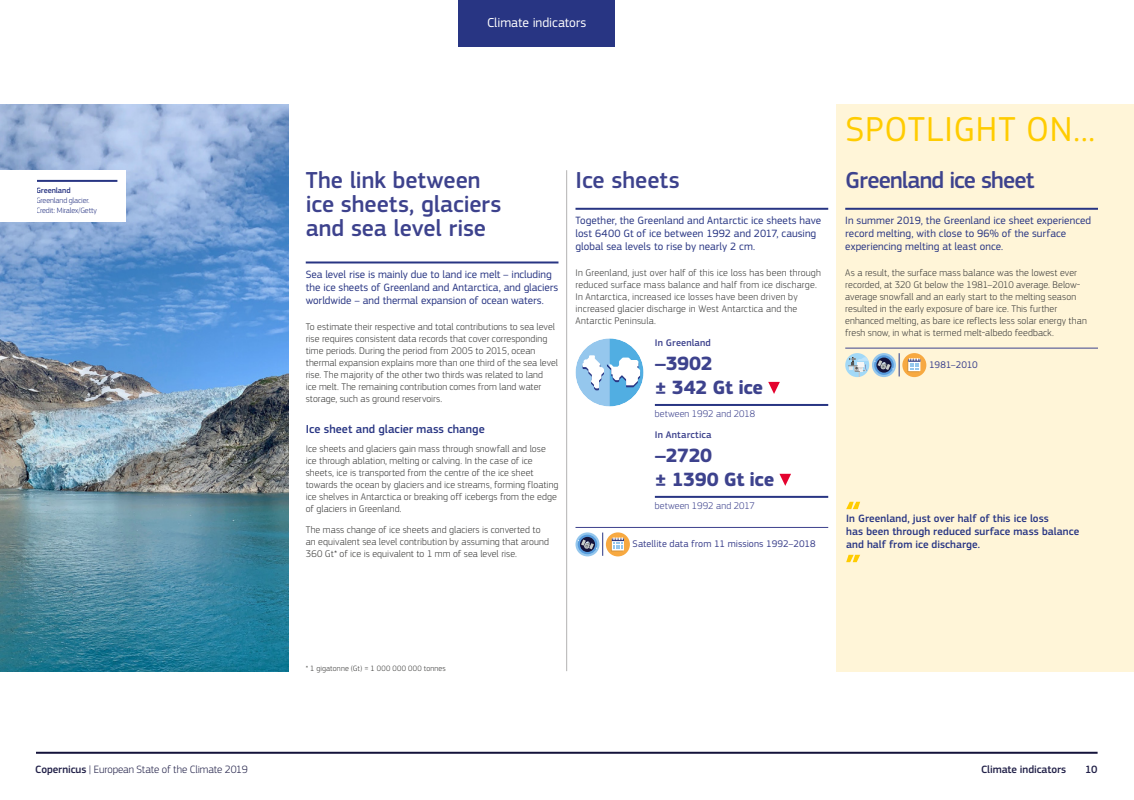
<style>
.page{position:relative;width:1134px;height:800px;background:#fff}
.page>*{position:absolute;margin:0;border:0;box-sizing:border-box;transform-origin:0 0}
.t1{font:36px "EC Square Sans Pro";letter-spacing:.015em;color:#fc0}
.t2{font:500 24px/24px "EC Square Sans Pro";letter-spacing:-.005em;color:#3d428d}
.t3{font:500 24px "EC Square Sans Pro";letter-spacing:-.035em;color:#3d428d}
.t4{font:700 20px/24px "EC Square Sans Pro";letter-spacing:-.02em;color:#3d428d}
.t5{font:13.5px "EC Square Sans Pro";letter-spacing:-.005em;color:#fff}
.t6{font:500 12px "EC Square Sans Pro";color:#283583}
.t7{font:11px/13px "EC Square Sans Pro";letter-spacing:.005em;color:#283583}
.t8{font:500 11px/13px "EC Square Sans Pro";letter-spacing:.005em;color:#283583}
.t9{font:300 11px "EC Square Sans Pro";letter-spacing:-.01em;color:#212048}
.t10{font:500 11px "EC Square Sans Pro";letter-spacing:-.005em;color:#212048}
.t11{font:300 10px/12px "EC Square Sans Pro";letter-spacing:.01em;color:#3c3c3b}
.t12{font:10px "EC Square Sans Pro";letter-spacing:.005em;color:#3d428d}
.t13{font:300 10px "EC Square Sans Pro";letter-spacing:.01em;color:#3d428d}
.t14{font:500 10px "EC Square Sans Pro";letter-spacing:.015em;color:#3d428d}
.t15{font:10px "EC Square Sans Pro";letter-spacing:-.015em;color:#3d428d}
.t16{font:300 8px/10px "EC Square Sans Pro";letter-spacing:-.015em;color:#283583}
.t17{font:300 8px "EC Square Sans Pro";letter-spacing:.02em;color:#3c3c3b}
.t18{font:500 8px "EC Square Sans Pro";letter-spacing:-.01em;color:#283583}
.s1{font-weight:500}
</style>
<div class="page">
<hr style="left:36px;top:751px;width:1061px;height:2px;background:#14133b">
<div style="left:459px;top:0;width:156px;height:47px;background:#283583"></div>
<div style="left:837px;top:104px;width:297px;height:567px;background:#fff5d8"></div>
<img style="left:0;top:104px;width:289px;height:567px">
<hr style="left:575px;top:208px;width:253px;height:2px;background:#283583">
<hr style="left:575px;top:527px;width:253px;height:1px;background:#3d428d">
<svg style="left:575px;top:532px;width:24px;height:24px"></svg>
<svg style="left:578px;top:532px;width:25px;height:23px"></svg>
<div style="left:606px;top:532px;width:24px;height:24px;background:#f7a941;border-radius:50%"></div>
<svg style="left:611px;top:539px;width:12px;height:12px"></svg>
<div style="left:612px;top:538px;width:12px;height:12px;background:#fff"></div>
<svg style="left:612px;top:537px;width:12px;height:12px"></svg>
<hr style="left:845px;top:208px;width:253px;height:2px;background:#283583">
<hr style="left:845px;top:348px;width:253px;height:1px;background:#3d428d">
<div style="left:845px;top:353px;width:24px;height:24px;background:#a2d9f7;border-radius:50%"></div>
<svg style="left:848px;top:357px;width:20px;height:20px"></svg>
<div style="left:872px;top:353px;width:24px;height:24px;background:#95c7ed;border-radius:50%"></div>
<svg style="left:874px;top:355px;width:20px;height:20px"></svg>
<svg style="left:876px;top:357px;width:15px;height:15px"></svg>
<svg style="left:874px;top:360px;width:19px;height:10px"></svg>
<svg style="left:899px;top:353px;width:1px;height:23px"></svg>
<div style="left:902px;top:353px;width:24px;height:24px;background:#f7a941;border-radius:50%"></div>
<svg style="left:907px;top:360px;width:12px;height:12px"></svg>
<svg style="left:908px;top:359px;width:12px;height:12px"></svg>
<svg style="left:908px;top:358px;width:12px;height:11px"></svg>
<hr style="left:306px;top:261px;width:252px;height:2px;background:#283583">
<div style="left:36px;top:170px;width:90px;height:52px;background:#fff"></div>
<hr style="left:36px;top:180px;width:81px;height:2px;background:#283583">
<div style="left:0;top:170px;width:36px;height:52px;background:#fff"></div>
<hr style="left:655px;top:404px;width:173px;height:2px;background:#283583">
<hr style="left:655px;top:495px;width:173px;height:2px;background:#283583">
<svg style="left:768px;top:382px;width:12px;height:12px"></svg>
<svg style="left:779px;top:473px;width:12px;height:12px"></svg>
<svg style="left:575px;top:338px;width:68px;height:68px"></svg>
<svg style="left:846px;top:501px;width:14px;height:8px"></svg>
<svg style="left:846px;top:554px;width:14px;height:8px"></svg>
<hr style="left:566px;top:170px;width:1px;height:501px;background:#b3b2b2">
<p class="t18" style="left:36px;top:186px;width:36px">Greenland</p>
<p class="t16" style="left:36px;top:195px;width:63px">Greenland glacier.<br>Credit: Miralex/Getty</p>
<h3 class="t5" style="left:487px;top:15px;width:101px">Climate indicators</h3>
<h2 class="t2" style="left:306px;top:169px;width:197px">The link between ice sheets, glaciers and sea level rise</h2>
<p class="t7" style="left:306px;top:267px;width:254px">Sea level rise is mainly due to land ice melt – including the ice sheets of Greenland and Antarctica, and glaciers worldwide – and thermal expansion of ocean waters.</p>
<p class="t11" style="left:306px;top:320px;width:254px">To estimate their respective and total contributions to sea level rise requires consistent data records that cover corresponding time periods. During the period from 2005 to 2015, ocean thermal expansion explains more than one third of the sea level rise. The majority of the other two thirds was related to land<br>ice melt. The remaining contribution comes from land water storage, such as ground reservoirs.</p>
<p class="t6" style="left:306px;top:422px;width:180px">Ice sheet and glacier mass change</p>
<p class="t11" style="left:306px;top:442px;width:254px">Ice sheets and glaciers gain mass through snowfall and lose ice through ablation, melting or calving. In the case of ice sheets, ice is transported from the centre of the ice sheet towards the ocean by glaciers and ice streams, forming floating ice shelves in Antarctica or breaking off icebergs from the edge of glaciers in Greenland.</p>
<p class="t11" style="left:306px;top:523px;width:245px">The mass change of ice sheets and glaciers is converted to an equivalent sea level contribution by assuming that around<br>360 Gt* of ice is equivalent to 1 mm of sea level rise.</p>
<h2 class="t2" style="left:575px;top:169px;width:106px">Ice sheets</h2>
<p class="t7" style="left:575px;top:214px;width:247px">Together, the Greenland and Antarctic ice sheets have lost 6400 Gt of ice between 1992 and 2017, causing global sea levels to rise by nearly 2 cm.</p>
<p class="t11" style="left:575px;top:267px;width:247px">In Greenland, just over half of this ice loss has been through reduced surface mass balance and half from ice discharge.<br>In Antarctica, increased ice losses have been driven by increased glacier discharge in West Antarctica and the Antarctic Peninsula.</p>
<p class="t14" style="left:655px;top:337px;width:57px">In Greenland</p>
<h3 class="t4" style="left:655px;top:352px;width:110px">–3902<br>± 342 Gt ice</h3>
<p class="t13" style="left:655px;top:408px;width:102px">between 1992 and 2018</p>
<p class="t14" style="left:655px;top:428px;width:58px">In Antarctica</p>
<h3 class="t4" style="left:655px;top:444px;width:121px">–2720<br>± 1390 Gt ice</h3>
<p class="t13" style="left:655px;top:500px;width:101px">between 1992 and 2017</p>
<p class="t12" style="left:633px;top:538px;width:184px">Satellite data from 11 missions 1992–2018</p>
<h1 class="t1" style="left:846px;top:108px;width:251px">SPOTLIGHT ON...</h1>
<h2 class="t3" style="left:845px;top:166px;width:191px">Greenland ice sheet</h2>
<p class="t7" style="left:845px;top:214px;width:247px">In summer 2019, the Greenland ice sheet experienced record melting, with close to 96% of the surface experiencing melting at least once.</p>
<p class="t11" style="left:845px;top:267px;width:243px">As a result, the surface mass balance was the lowest ever recorded, at 320 Gt below the 1981–2010 average. Below&shy;average snowfall and an early start to the melting season resulted in the early exposure of bare ice. This further enhanced melting, as bare ice reflects less solar energy than fresh snow, in what is termed melt-albedo feedback.</p>
<p class="t15" style="left:929px;top:359px;width:50px">1981–2010</p>
<p class="t8" style="left:846px;top:512px;width:235px">In Greenland, just over half of this ice loss<br>has been through reduced surface mass balance and half from ice discharge.</p>
<p class="t17" style="left:306px;top:664px;width:142px">* 1 gigatonne (Gt) = 1 000 000 000 tonnes</p>
<p class="t9" style="left:35px;top:763px;width:214px"><span class="s1">Copernicus</span> | European State of the Climate 2019</p>
<p class="t10" style="left:981px;top:763px;width:87px">Climate indicators</p>
<p class="t10" style="left:1085px;top:763px;width:14px">10</p>
</div>
